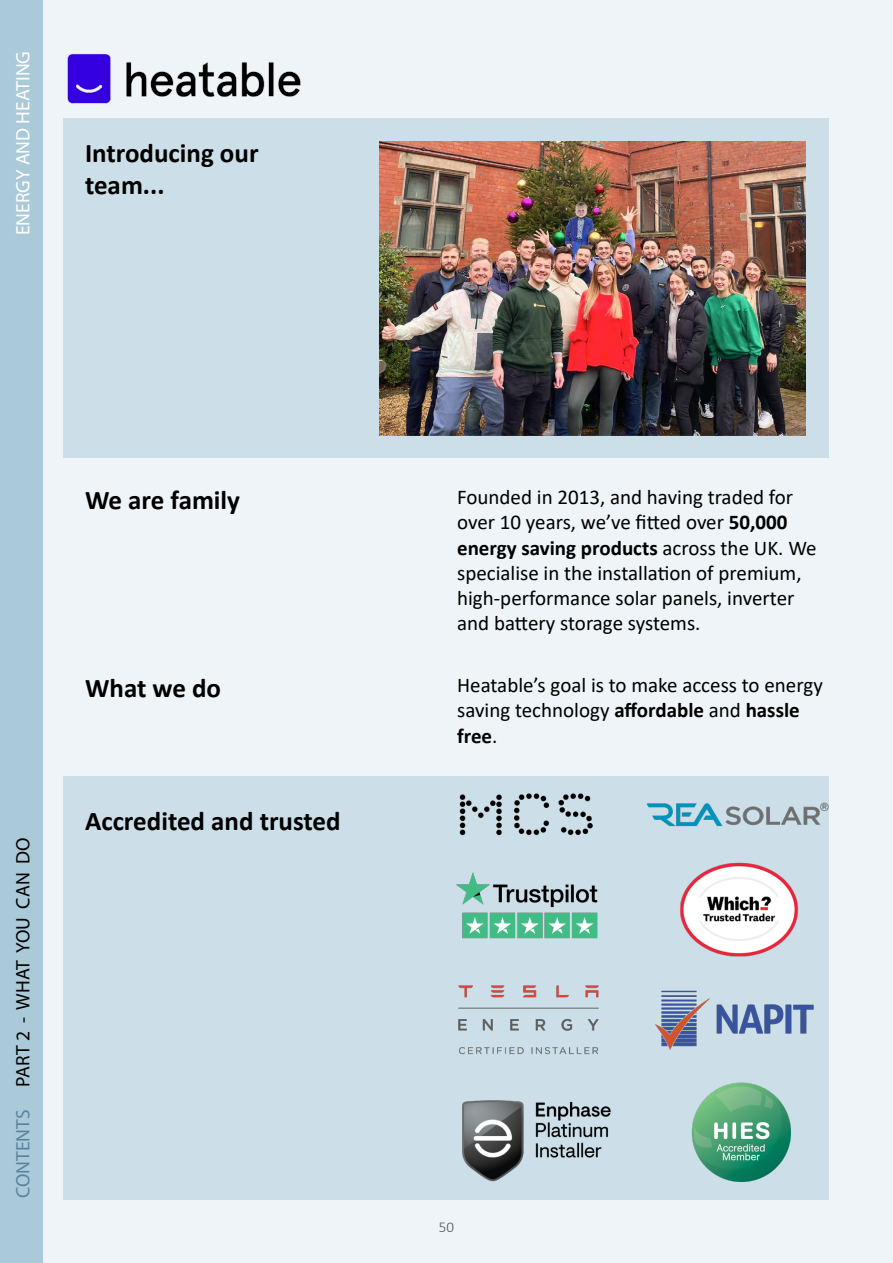
<style>
.page{position:relative;width:893px;height:1263px;background:#eef4f7}
.page>*{position:absolute;margin:0;border:0;box-sizing:border-box;transform-origin:0 0}
.t1{font:700 27px/32.4px "Calibri";color:#000}
.t2{font:21px/25.2px "Calibri";color:#000}
.t3{font:19.5px "Myriad Pro";color:#000}
.t4{font:19.5px "Myriad Pro";color:#fff}
.t5{font:19.5px "Myriad Pro";color:#5a849e}
.t6{font:300 15px "Calibri";color:#505050}
.s1{font-weight:700}
</style>
<div class="page">
<div style="left:0;top:0;width:43px;height:1263px;background:#aacad9"></div>
<div style="left:64px;top:118px;width:765px;height:339px;background:#ccdfe8"></div>
<div style="left:64px;top:776px;width:765px;height:423px;background:#ccdfe8"></div>
<img style="left:456px;top:793px;width:372px;height:388px">
<img style="left:380px;top:141px;width:425px;height:295px">
<img style="left:67px;top:54px;width:234px;height:50px">
<p class="t4" style="left:11px;top:235px;width:184px;rotate:-90deg">ENERGY AND HEATING</p>
<p class="t1" style="left:85px;top:136px;width:175px">Introducing our team...</p>
<p class="t3" style="left:11px;top:1086px;width:250px;rotate:-90deg">PART 2 - WHAT YOU CAN DO</p>
<p class="t5" style="left:11px;top:1198px;width:90px;rotate:-90deg">CONTENTS</p>
<p class="t1" style="left:85px;top:483px;width:157px">We are family</p>
<p class="t2" style="left:457px;top:484px;width:361px">Founded in 2013, and having traded for over 10 years, we’ve fitted over <span class="s1">50,000 energy saving products</span> across the UK. We specialise in the installation of premium, high-performance solar panels, inverter and battery storage systems.</p>
<p class="t1" style="left:85px;top:671px;width:138px">What we do</p>
<p class="t2" style="left:457px;top:672px;width:367px">Heatable’s goal is to make access to energy saving technology <span class="s1">affordable</span> and <span class="s1">hassle free</span>.</p>
<p class="t1" style="left:85px;top:804px;width:257px">Accredited and trusted</p>
<p class="t6" style="left:439px;top:1217px;width:17px">50</p>
</div>
